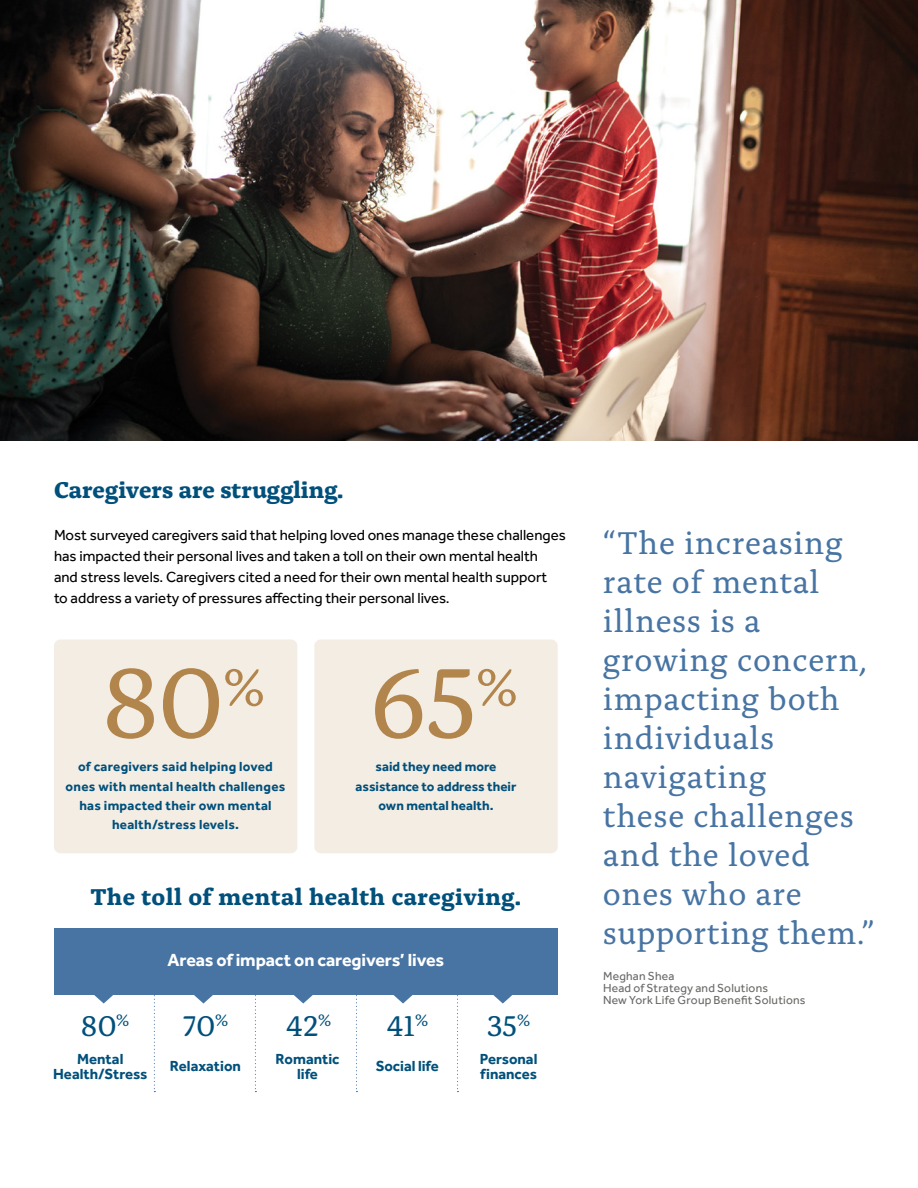
<style>
.page{position:relative;width:918px;height:1188px;background:#fff}
.page>*{position:absolute;margin:0;border:0;box-sizing:border-box;transform-origin:0 0}
.fs_topic_alda_bold_r{font:103.95px "Alda Pro";color:#b2854c}
.t1{font:33px/39px "Alda Pro";letter-spacing:.02em;color:#4774a3}
.t2{font:30px "Alda Pro";color:#00507b}
.t3{font:700 24px "Alda Pro";letter-spacing:.01em;color:#00507b}
.Smaller_Subheading{font:700 18px "Effra Pro";letter-spacing:-.01em;color:#fff}
.t4{font:15px/21px "Effra Pro";color:#000}
.Smaller_Subheading-2{font:700 15px/15px "Effra Pro";color:#00507b;text-align:center}
.t5{font:700 13.5px/19.2px "Effra Pro";letter-spacing:.02em;color:#00507b;text-align:center}
.t6{font:700 13.5px/19.2px "Effra Pro";color:#00507b;text-align:center}
.t7{font:12px/12px "Effra Pro";letter-spacing:.02em;color:#676965}
</style>
<div class="page">
<div style="left:314px;top:639px;width:244px;height:214px;background:#f4ede4;border-radius:6px"></div>
<div style="left:54px;top:639px;width:243px;height:214px;background:#f4ede4;border-radius:6px"></div>
<img style="left:0;top:0;width:918px;height:441px">
<div style="left:54px;top:928px;width:504px;height:67px;background:#4774a3"></div>
<svg style="left:154px;top:995px;width:1px;height:97px"></svg>
<svg style="left:255px;top:995px;width:1px;height:97px"></svg>
<svg style="left:356px;top:995px;width:1px;height:97px"></svg>
<svg style="left:457px;top:995px;width:2px;height:97px"></svg>
<svg style="left:94px;top:995px;width:19px;height:9px"></svg>
<svg style="left:194px;top:995px;width:19px;height:9px"></svg>
<svg style="left:294px;top:995px;width:19px;height:9px"></svg>
<svg style="left:393px;top:995px;width:20px;height:9px"></svg>
<svg style="left:493px;top:995px;width:19px;height:9px"></svg>
<p class="t3" style="left:54px;top:471px;width:291px">Caregivers are struggling.</p>
<p class="t4" style="left:54px;top:525px;width:513px">Most surveyed caregivers said that helping loved ones manage these challenges has impacted their personal lives and taken a toll on their own mental health<br>and stress levels. Caregivers cited a need for their own mental health support<br>to address a variety of pressures affecting their personal lives.</p>
<p class="t1" style="left:603px;top:521px;width:273px">“The increasing rate of mental illness is a growing concern, impacting both individuals navigating<br>these challenges and the loved ones who are supporting them.”</p>
<p class="t7" style="left:603px;top:970px;width:73px">Meghan Shea</p>
<p class="t7" style="left:603px;top:982px;width:204px">Head of Strategy and Solutions<br>New York Life Group Benefit Solutions</p>
<p class="fs_topic_alda_bold_r" style="left:103px;top:626px;width:163px">80<sup>%</sup></p>
<p class="t5" style="left:66px;top:757px;width:221px">of caregivers said helping loved ones with mental health challenges has impacted their own mental health/stress levels.</p>
<p class="fs_topic_alda_bold_r" style="left:369px;top:626px;width:150px">65<sup>%</sup></p>
<p class="t6" style="left:356px;top:757px;width:162px">said they need more assistance to address their own mental health.</p>
<p class="t3" style="left:90px;top:878px;width:432px">The toll of mental health caregiving.</p>
<p class="Smaller_Subheading" style="left:168px;top:949px;width:278px">Areas of impact on caregivers’ lives</p>
<p class="t2" style="left:81px;top:1004px;width:50px">80<sup>%</sup></p>
<p class="Smaller_Subheading-2" style="left:53px;top:1051px;width:96px">Mental<br>Health/Stress</p>
<p class="t2" style="left:183px;top:1004px;width:47px">70<sup>%</sup></p>
<p class="Smaller_Subheading-2" style="left:170px;top:1058px;width:73px">Relaxation</p>
<p class="t2" style="left:286px;top:1004px;width:47px">42<sup>%</sup></p>
<p class="Smaller_Subheading-2" style="left:276px;top:1051px;width:65px">Romantic life</p>
<p class="t2" style="left:387px;top:1004px;width:43px">41<sup>%</sup></p>
<p class="Smaller_Subheading-2" style="left:376px;top:1058px;width:65px">Social life</p>
<p class="t2" style="left:487px;top:1004px;width:45px">35<sup>%</sup></p>
<p class="Smaller_Subheading-2" style="left:480px;top:1051px;width:59px;text-align:left">Personal finances</p>
</div>
